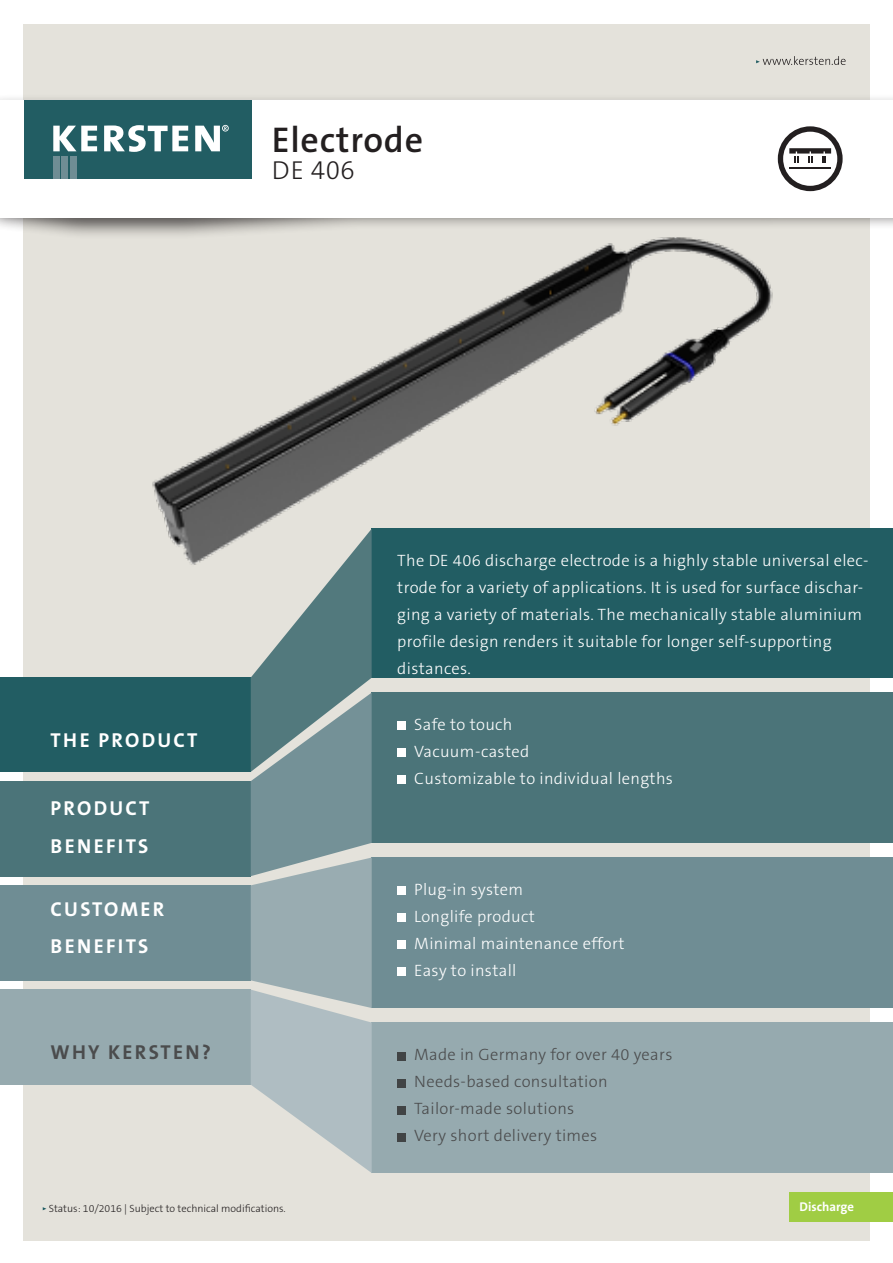
<style>
.page{position:relative;width:893px;height:1263px;background:#fff}
.page>*{position:absolute;margin:0;border:0;box-sizing:border-box;transform-origin:0 0}
.t1{font:600 36px "The Sans B W6";letter-spacing:.02em;color:#231f20}
.t2{font:300 26.1px "The Sans B W3";color:#231f20}
.t3{font:700 20.25px "The Sans B W7";letter-spacing:.115em;color:#fff}
.t4{font:700 20.25px "The Sans B W7";letter-spacing:.115em;color:#4b4c4d}
.t5{font:300 16.5px/27px "The Sans B W3";letter-spacing:.02em;color:#fff}
.t6{font:300 16.5px "The Sans B W3";letter-spacing:.02em;color:#4b4c4d}
.t7{font:700 12.75px "The Sans B W7";color:#fff}
.t8{font:300 10.5px "The Sans B W3";color:#231f20}
</style>
<div class="page">
<div style="left:23px;top:24px;width:847px;height:1216px;background:#e4e2db"></div>
<div style="left:0;top:94px;width:893px;height:145px;background:#231f20;opacity:.75"></div>
<div style="left:0;top:100px;width:893px;height:118px;background:#fff"></div>
<div style="left:24px;top:100px;width:228px;height:79px;background:#225d63"></div>
<svg style="left:53px;top:125px;width:176px;height:27px"></svg>
<div style="left:53px;top:156px;width:7px;height:23px;background:#6f8d94"></div>
<div style="left:70px;top:156px;width:7px;height:23px;background:#6f8d94"></div>
<div style="left:62px;top:156px;width:6px;height:23px;background:#6f8d94"></div>
<svg style="left:778px;top:126px;width:65px;height:65px"></svg>
<div style="left:790px;top:1192px;width:103px;height:30px;background:#a0cd44"></div>
<div style="left:0;top:989px;width:251px;height:95px;background:#96aaaf"></div>
<div style="left:0;top:885px;width:251px;height:95px;background:#6f8d94"></div>
<div style="left:0;top:781px;width:251px;height:95px;background:#4b7479"></div>
<div style="left:0;top:678px;width:251px;height:94px;background:#225d63"></div>
<div style="left:372px;top:1022px;width:521px;height:151px;background:#96aaaf"></div>
<div style="left:372px;top:857px;width:521px;height:151px;background:#6f8d94"></div>
<div style="left:372px;top:692px;width:521px;height:151px;background:#4b7479"></div>
<div style="left:372px;top:528px;width:521px;height:150px;background:#225d63"></div>
<svg style="left:251px;top:574px;width:121px;height:599px"></svg>
<div style="left:397px;top:887px;width:9px;height:8px;background:#fff"></div>
<div style="left:397px;top:914px;width:9px;height:8px;background:#fff"></div>
<div style="left:397px;top:941px;width:9px;height:8px;background:#fff"></div>
<div style="left:397px;top:968px;width:9px;height:8px;background:#fff"></div>
<div style="left:397px;top:1052px;width:9px;height:8px;background:#414445"></div>
<div style="left:397px;top:1079px;width:9px;height:8px;background:#414445"></div>
<div style="left:397px;top:1106px;width:9px;height:8px;background:#414445"></div>
<div style="left:397px;top:1133px;width:9px;height:8px;background:#414445"></div>
<div style="left:397px;top:721px;width:9px;height:9px;background:#fff"></div>
<div style="left:397px;top:748px;width:9px;height:9px;background:#fff"></div>
<div style="left:397px;top:775px;width:9px;height:9px;background:#fff"></div>
<svg style="left:756px;top:56px;width:90px;height:9px"></svg>
<img style="left:151px;top:224px;width:627px;height:350px">
<p class="t1" style="left:272px;top:116px;width:153px">Electrode</p>
<p class="t2" style="left:272px;top:153px;width:85px">DE 406</p>
<p class="t3" style="left:51px;top:727px;width:149px">THE PRODUCT</p>
<p class="t3" style="left:51px;top:795px;width:101px">PRODUCT</p>
<p class="t3" style="left:51px;top:833px;width:99px">BENEFITS</p>
<p class="t3" style="left:51px;top:896px;width:115px">CUSTOMER</p>
<p class="t3" style="left:51px;top:933px;width:99px">BENEFITS</p>
<p class="t4" style="left:51px;top:1039px;width:162px">WHY KERSTEN?</p>
<p class="t8" style="left:49px;top:1201px;width:239px">Status: 10/2016 | Subject to technical modifications.</p>
<p class="t5" style="left:397px;top:547px;width:473px">The DE 406 discharge electrode is a highly stable universal elec&shy;trode for a variety of applications. It is used for surface dischar&shy;ging a variety of materials. The mechanically stable aluminium profile design renders it suitable for longer self-supporting distances.</p>
<p class="t5" style="left:414px;top:711px;width:100px">Safe to touch</p>
<p class="t5" style="left:414px;top:738px;width:116px">Vacuum-casted</p>
<p class="t5" style="left:414px;top:765px;width:260px">Customizable to individual lengths</p>
<p class="t5" style="left:414px;top:876px;width:110px">Plug-in system</p>
<p class="t5" style="left:414px;top:903px;width:122px">Longlife product</p>
<p class="t5" style="left:414px;top:930px;width:212px">Minimal maintenance effort</p>
<p class="t5" style="left:414px;top:957px;width:104px">Easy to install</p>
<p class="t6" style="left:414px;top:1044px;width:260px">Made in Germany for over 40 years</p>
<p class="t6" style="left:414px;top:1071px;width:195px">Needs-based consultation</p>
<p class="t6" style="left:414px;top:1098px;width:161px">Tailor-made solutions</p>
<p class="t6" style="left:414px;top:1125px;width:185px">Very short delivery times</p>
<p class="t7" style="left:799px;top:1199px;width:56px">Discharge</p>
</div>
